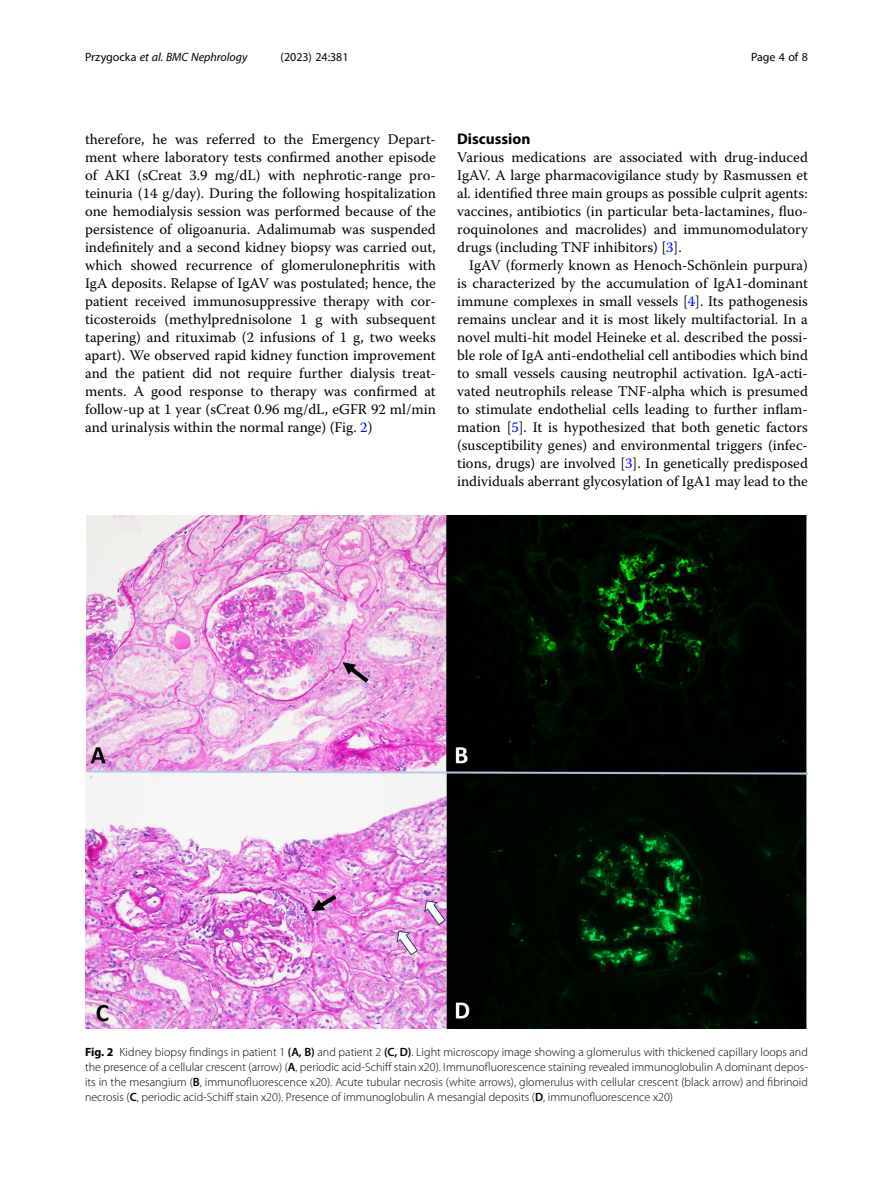
<style>
.page{position:relative;width:893px;height:1191px;background:#fff}
.page>*{position:absolute;margin:0;border:0;box-sizing:border-box;transform-origin:0 0}
.Head_1{font:700 15.45px "Myriad Pro";color:#000}
.Body_Text_Indent{font:14.7px/18px "Warnock Pro";color:#000;text-align:justify}
.Body_Text{font:14.7px/18px "Warnock Pro";color:#000;text-align:justify}
.Figure_Caption{font:300 12px/15px "Myriad Pro";color:#000;text-align:justify}
.t1{font:italic 12px "Myriad Pro";color:#000}
.t2{font:12px "Myriad Pro";color:#000}
.s1{font-style:normal}
.s2{color:#00f}
.s3{font-weight:700}
.s4{font-weight:600}
</style>
<div class="page">
<img style="left:85px;top:516px;width:723px;height:513px">
<p class="t1" style="left:85px;top:50px;width:164px"><span class="s1">Przygocka</span> et al. BMC Nephrology</p>
<p class="t2" style="left:281px;top:50px;width:70px">(2023) 24:381</p>
<p class="t2" style="left:751px;top:50px;width:58px">Page 4 of 8</p>
<p class="Body_Text_Indent" style="left:85px;top:130px;width:352px">therefore, he was referred to the Emergency Depart&shy;ment where laboratory tests confirmed another episode of AKI (sCreat 3.9 mg/dL) with nephrotic-range pro&shy;teinuria (14 g/day). During the following hospitalization one hemodialysis session was performed because of the persistence of oligoanuria. Adalimumab was suspended indefinitely and a second kidney biopsy was carried out, which showed recurrence of glomerulonephritis with IgA deposits. Relapse of IgAV was postulated; hence, the patient received immunosuppressive therapy with cor&shy;ticosteroids (methylprednisolone 1 g with subsequent tapering) and rituximab (2 infusions of 1 g, two weeks apart). We observed rapid kidney function improvement and the patient did not require further dialysis treat&shy;ments. A good response to therapy was confirmed at follow-up at 1 year (sCreat 0.96 mg/dL, eGFR 92 ml/min and urinalysis within the normal range) (Fig. <span class="s2">2</span>)</p>
<p class="Head_1" style="left:457px;top:129px;width:75px">Discussion</p>
<p class="Body_Text" style="left:457px;top:148px;width:352px">Various medications are associated with drug-induced IgAV. A large pharmacovigilance study by Rasmussen et al. identified three main groups as possible culprit agents: vaccines, antibiotics (in particular beta-lactamines, fluo&shy;roquinolones and macrolides) and immunomodulatory drugs (including TNF inhibitors) [<span class="s2">3</span>].</p>
<p class="Body_Text_Indent" style="left:457px;top:256px;width:352px;text-indent:12px">IgAV (formerly known as Henoch-Schönlein purpura) is characterized by the accumulation of IgA1-dominant immune complexes in small vessels [<span class="s2">4</span>]. Its pathogenesis remains unclear and it is most likely multifactorial. In a novel multi-hit model Heineke et al. described the possi&shy;ble role of IgA anti-endothelial cell antibodies which bind to small vessels causing neutrophil activation. IgA-acti&shy;vated neutrophils release TNF-alpha which is presumed to stimulate endothelial cells leading to further inflam&shy;mation [<span class="s2">5</span>]. It is hypothesized that both genetic factors (susceptibility genes) and environmental triggers (infec&shy;tions, drugs) are involved [<span class="s2">3</span>]. In genetically predisposed individuals aberrant glycosylation of IgA1 may lead to the</p>
<p class="Figure_Caption" style="left:85px;top:1044px;width:724px"><span class="s3">Fig. 2</span> Kidney biopsy findings in patient 1 <span class="s4">(A, B)</span> and patient 2 <span class="s4">(C, D)</span>. Light microscopy image showing a glomerulus with thickened capillary loops and the presence of a cellular crescent (arrow) (<span class="s4">A</span>, periodic acid-Schiff stain x20). Immunofluorescence staining revealed immunoglobulin A dominant depos&shy;its in the mesangium (<span class="s4">B</span>, immunofluorescence x20). Acute tubular necrosis (white arrows), glomerulus with cellular crescent (black arrow) and fibrinoid necrosis (<span class="s4">C</span>, periodic acid-Schiff stain x20). Presence of immunoglobulin A mesangial deposits (<span class="s4">D</span>, immunofluorescence x20)</p>
</div>
